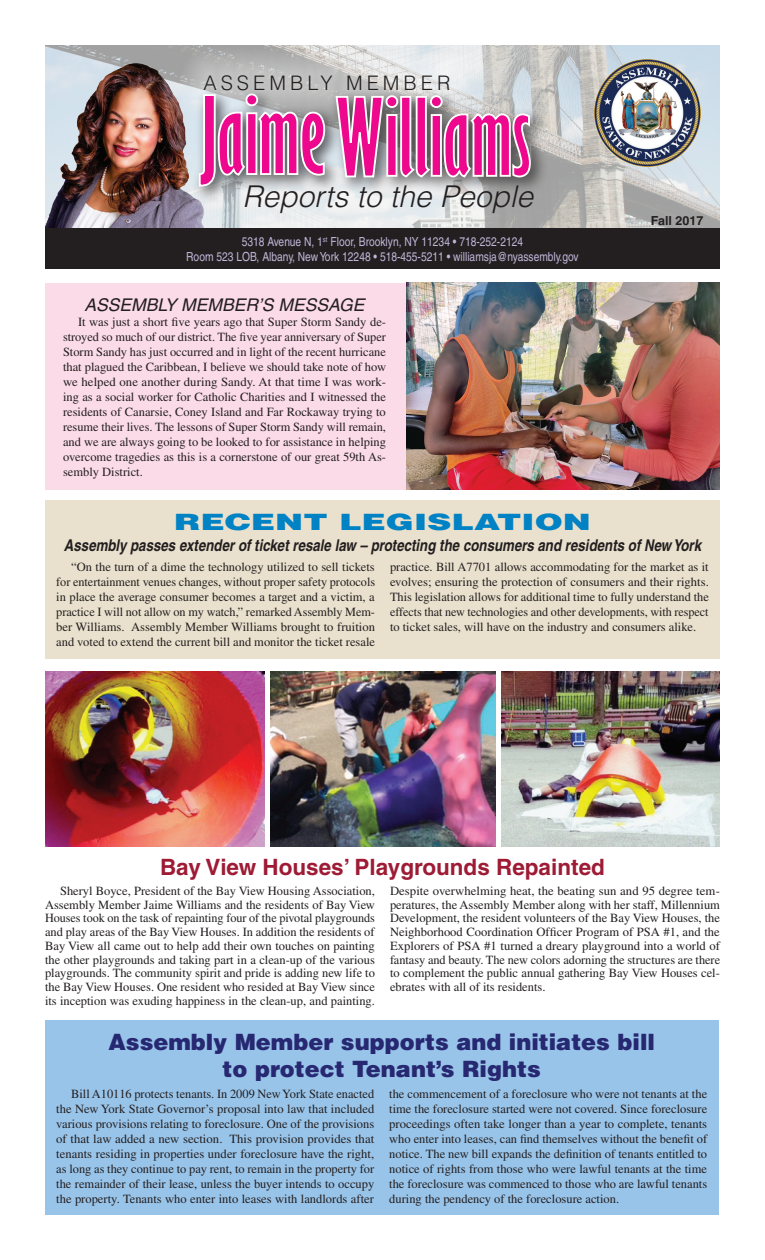
<style>
.page{position:relative;width:765px;height:1260px;background:#fff}
.page>*{position:absolute;margin:0;border:0;box-sizing:border-box;transform-origin:0 0}
.t1{font:italic 300 30px "Helvetica";color:#231f20}
.t2{font:900 22.5px/27.5px "Helvetica";color:#272872;text-align:center}
.t3{font:700 22.5px "Helvetica";color:#9e1b35}
.t4{font:900 22.5px "Helvetica";color:#0082c4;scale:1.5 1}
.t5{font:300 20px "Helvetica";letter-spacing:.2em;color:#231f20}
.t6{font:italic 17.5px "Helvetica";color:#231f20}
.t7{font:italic 700 condensed 16.25px "Helvetica";color:#231f20}
.t8{font:12.5px/15px "Times";color:#231f20;text-align:justify}
.t9{font:condensed 12.5px/15px "Helvetica";color:#bfb7d9;text-align:center}
.t10{font:700 12.5px "Helvetica";color:#231f20}
</style>
<div class="page">
<div style="left:45px;top:283px;width:362px;height:207px;background:#fbdbe7"></div>
<img style="left:45px;top:45px;width:675px;height:184px">
<div style="left:45px;top:500px;width:675px;height:159px;background:#e9e1cd"></div>
<div style="left:45px;top:1021px;width:673px;height:194px;background:#99c4e9"></div>
<img style="left:45px;top:53px;width:162px;height:176px">
<div style="left:176px;top:47px;width:301px;height:71px;background:#fff;opacity:.75"></div>
<div style="left:191px;top:87px;width:358px;height:117px;background:#231f20;opacity:.75"></div>
<svg style="left:335px;top:94px;width:197px;height:85px;background:#cf73a9"></svg>
<svg style="left:198px;top:92px;width:128px;height:96px;background:#ce80b0"></svg>
<img style="left:594px;top:59px;width:107px;height:107px">
<img style="left:407px;top:283px;width:313px;height:207px">
<img style="left:45px;top:671px;width:220px;height:176px">
<img style="left:270px;top:671px;width:226px;height:176px">
<img style="left:501px;top:671px;width:219px;height:176px">
<div style="left:45px;top:229px;width:675px;height:40px;background:#231f20"></div>
<h3 class="t5" style="left:203px;top:70px;width:249px">ASSEMBLY MEMBER</h3>
<h1 class="t1" style="left:243px;top:178px;width:292px">Reports to the People</h1>
<p class="t9" style="left:186px;top:234px;width:394px">5318 Avenue N, 1<sup>st</sup> Floor, Brooklyn, NY 11234 • 718-252-2124<br>Room 523 LOB, Albany, New York 12248 • 518-455-5211 • williamsja@nyassembly.gov</p>
<p class="t10" style="left:651px;top:213px;width:54px">Fall 2017</p>
<h3 class="t6" style="left:85px;top:294px;width:282px">ASSEMBLY MEMBER’S MESSAGE</h3>
<p class="t8" style="left:63px;top:314px;width:325px;text-indent:15px">It was just a short five years ago that Super Storm Sandy de&shy;stroyed so much of our district. The five year anniversary of Super Storm Sandy has just occurred and in light of the recent hurricane that plagued the Caribbean, I believe we should take note of how we helped one another during Sandy. At that time I was work&shy;ing as a social worker for Catholic Charities and I witnessed the residents of Canarsie, Coney Island and Far Rockaway trying to resume their lives. The lessons of Super Storm Sandy will remain, and we are always going to be looked to for assistance in helping overcome tragedies as this is a cornerstone of our great 59th As&shy;sembly District.</p>
<h2 class="t4" style="left:174px;top:507px;width:279px">RECENT LEGISLATION</h2>
<h3 class="t7" style="left:64px;top:535px;width:639px">Assembly passes extender of ticket resale law – protecting the consumers and residents of New York</h3>
<p class="t8" style="left:56px;top:560px;width:320px;text-indent:15px">“On the turn of a dime the technology utilized to sell tickets for entertainment venues changes, without proper safety protocols in place the average consumer becomes a target and a victim, a practice I will not allow on my watch,” remarked Assembly Mem&shy;ber Williams. Assembly Member Williams brought to fruition and voted to extend the current bill and monitor the ticket resale</p>
<p class="t8" style="left:390px;top:560px;width:320px">practice. Bill A7701 allows accommodating for the market as it evolves; ensuring the protection of consumers and their rights.<br>This legislation allows for additional time to fully understand the effects that new technologies and other developments, with respect to ticket sales, will have on the industry and consumers alike.</p>
<h2 class="t3" style="left:160px;top:854px;width:446px">Bay View Houses’ Playgrounds Repainted</h2>
<p class="t8" style="left:45px;top:884px;width:332px;line-height:13.8px;text-indent:15px">Sheryl Boyce, President of the Bay View Housing Association, Assembly Member Jaime Williams and the residents of Bay View Houses took on the task of repainting four of the pivotal playgrounds and play areas of the Bay View Houses. In addition the residents of Bay View all came out to help add their own touches on painting the other playgrounds and taking part in a clean-up of the various playgrounds. The community spirit and pride is adding new life to the Bay View Houses. One resident who resided at Bay View since its inception was exuding happiness in the clean-up, and painting.</p>
<p class="t8" style="left:390px;top:884px;width:332px;line-height:13.8px">Despite overwhelming heat, the beating sun and 95 degree tem&shy;peratures, the Assembly Member along with her staff, Millennium Development, the resident volunteers of the Bay View Houses, the Neighborhood Coordination Officer Program of PSA #1, and the Explorers of PSA #1 turned a dreary playground into a world of fantasy and beauty. The new colors adorning the structures are there to complement the public annual gathering Bay View Houses cel&shy;ebrates with all of its residents.</p>
<h2 class="t2" style="left:108px;top:1028px;width:548px">Assembly Member supports and initiates bill to protect Tenant’s Rights</h2>
<p class="t8" style="left:56px;top:1086px;width:320px;text-indent:15px">Bill A10116 protects tenants. In 2009 New York State enacted the New York State Governor’s proposal into law that included various provisions relating to foreclosure. One of the provisions of that law added a new section. This provision provides that tenants residing in properties under foreclosure have the right, as long as they continue to pay rent, to remain in the property for the remainder of their lease, unless the buyer intends to occupy the property. Tenants who enter into leases with landlords after</p>
<p class="t8" style="left:389px;top:1086px;width:320px">the commencement of a foreclosure who were not tenants at the time the foreclosure started were not covered. Since foreclosure proceedings often take longer than a year to complete, tenants who enter into leases, can find themselves without the benefit of notice. The new bill expands the definition of tenants entitled to notice of rights from those who were lawful tenants at the time the foreclosure was commenced to those who are lawful tenants during the pendency of the foreclosure action.</p>
</div>
